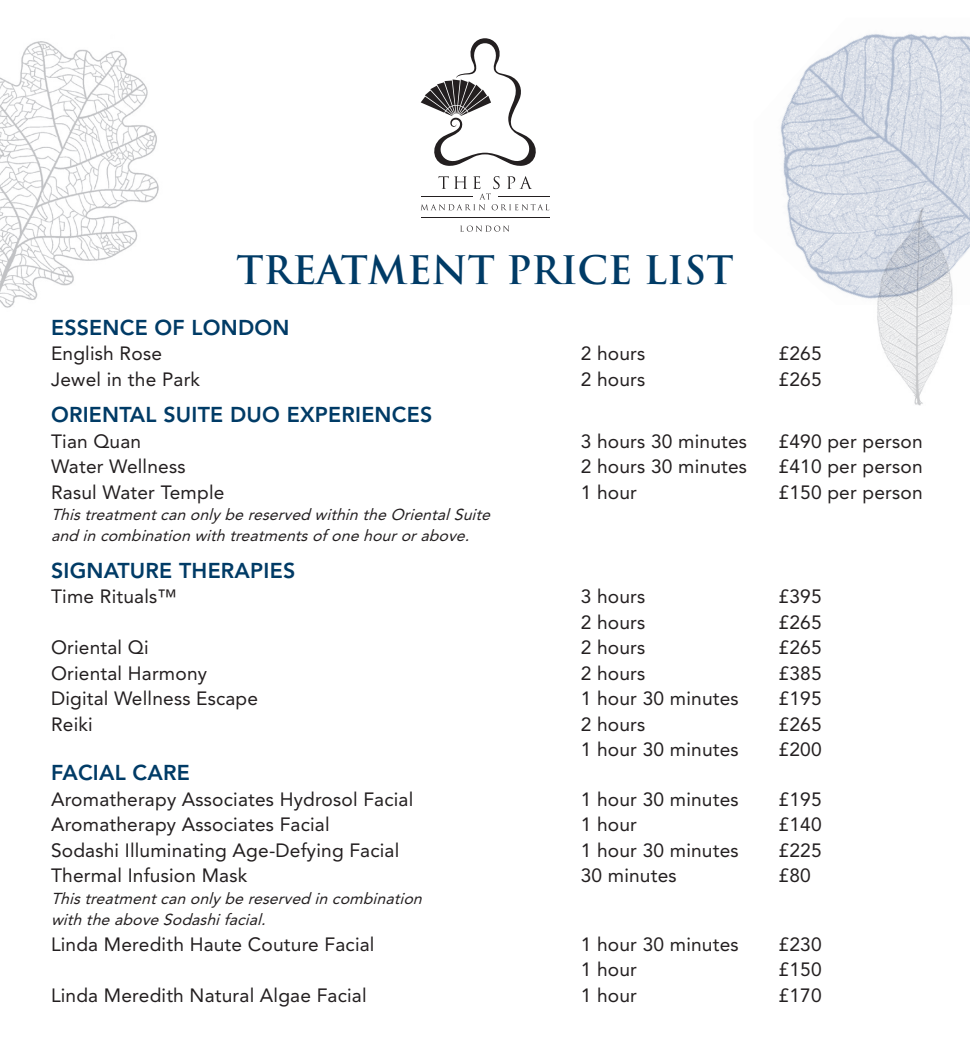
<style>
.page{position:relative;width:970px;height:1046px;background:#fff}
.page>*{position:absolute;margin:0;border:0;box-sizing:border-box;transform-origin:0 0}
.t1{font:700 38.25px "Trajan Pro";color:#003b66}
.t2{font:800 21.38px "Avenir";letter-spacing:.01em;color:#003b66}
.t3{font:19.12px "Avenir";letter-spacing:.01em;color:#231f20}
.t4{font:italic 15.75px/21.4px "Avenir";color:#231f20}
</style>
<div class="page">
<img style="left:0;top:41px;width:159px;height:267px">
<img style="left:780px;top:34px;width:189px;height:265px">
<img style="left:869px;top:202px;width:91px;height:204px">
<svg style="left:420px;top:38px;width:116px;height:128px"></svg>
<hr style="left:420px;top:218px;width:129px;height:1px;background:#231f20">
<svg style="left:421px;top:176px;width:128px;height:34px"></svg>
<svg style="left:460px;top:226px;width:49px;height:6px"></svg>
<h1 class="t1" style="left:236px;top:246px;width:498px">TREATMENT PRICE LIST</h1>
<p class="t2" style="left:51px;top:314px;width:240px">ESSENCE OF LONDON</p>
<p class="t3" style="left:51px;top:342px;width:112px">English Rose</p>
<p class="t3" style="left:580px;top:342px;width:66px">2 hours</p>
<p class="t3" style="left:778px;top:342px;width:45px">£265</p>
<p class="t3" style="left:51px;top:368px;width:151px">Jewel in the Park</p>
<p class="t3" style="left:580px;top:368px;width:66px">2 hours</p>
<p class="t3" style="left:778px;top:368px;width:45px">£265</p>
<p class="t2" style="left:51px;top:402px;width:383px">ORIENTAL SUITE DUO EXPERIENCES</p>
<p class="t3" style="left:51px;top:430px;width:92px">Tian Quan</p>
<p class="t3" style="left:580px;top:430px;width:168px">3 hours 30 minutes</p>
<p class="t3" style="left:778px;top:430px;width:146px">£490 per person</p>
<p class="t3" style="left:51px;top:455px;width:136px">Water Wellness</p>
<p class="t3" style="left:580px;top:455px;width:168px">2 hours 30 minutes</p>
<p class="t3" style="left:778px;top:455px;width:146px">£410 per person</p>
<p class="t3" style="left:51px;top:481px;width:175px">Rasul Water Temple</p>
<p class="t3" style="left:580px;top:481px;width:58px">1 hour</p>
<p class="t3" style="left:778px;top:481px;width:146px">£150 per person</p>
<p class="t4" style="left:51px;top:504px;width:445px">Thistreatmentcan onlybe reserved within the OrientalSuite and in combination with treatmentsofone hourorabove.</p>
<p class="t2" style="left:51px;top:558px;width:246px">SIGNATURE THERAPIES</p>
<p class="t3" style="left:51px;top:586px;width:127px">Time Rituals™</p>
<p class="t3" style="left:580px;top:586px;width:66px">3 hours</p>
<p class="t3" style="left:778px;top:586px;width:45px">£395</p>
<p class="t3" style="left:580px;top:611px;width:66px">2 hours</p>
<p class="t3" style="left:778px;top:611px;width:45px">£265</p>
<p class="t3" style="left:51px;top:637px;width:99px">Oriental Qi</p>
<p class="t3" style="left:580px;top:637px;width:66px">2 hours</p>
<p class="t3" style="left:778px;top:637px;width:45px">£265</p>
<p class="t3" style="left:51px;top:662px;width:157px">Oriental Harmony</p>
<p class="t3" style="left:580px;top:662px;width:66px">2 hours</p>
<p class="t3" style="left:778px;top:662px;width:45px">£385</p>
<p class="t3" style="left:51px;top:688px;width:208px">Digital Wellness Escape</p>
<p class="t3" style="left:580px;top:688px;width:159px">1 hour 30 minutes</p>
<p class="t3" style="left:778px;top:688px;width:45px">£195</p>
<p class="t3" style="left:51px;top:713px;width:43px">Reiki</p>
<p class="t3" style="left:580px;top:713px;width:66px">2 hours</p>
<p class="t3" style="left:778px;top:713px;width:45px">£265</p>
<p class="t3" style="left:580px;top:739px;width:159px">1 hour 30 minutes</p>
<p class="t3" style="left:778px;top:739px;width:45px">£200</p>
<p class="t2" style="left:51px;top:760px;width:140px">FACIAL CARE</p>
<p class="t3" style="left:51px;top:788px;width:364px">Aromatherapy Associates Hydrosol Facial</p>
<p class="t3" style="left:580px;top:788px;width:159px">1 hour 30 minutes</p>
<p class="t3" style="left:778px;top:788px;width:45px">£195</p>
<p class="t3" style="left:51px;top:813px;width:280px">Aromatherapy Associates Facial</p>
<p class="t3" style="left:580px;top:813px;width:58px">1 hour</p>
<p class="t3" style="left:778px;top:813px;width:45px">£140</p>
<p class="t3" style="left:51px;top:839px;width:350px">Sodashi Illuminating Age-Defying Facial</p>
<p class="t3" style="left:580px;top:839px;width:159px">1 hour 30 minutes</p>
<p class="t3" style="left:778px;top:839px;width:45px">£225</p>
<p class="t3" style="left:51px;top:864px;width:198px">Thermal Infusion Mask</p>
<p class="t3" style="left:580px;top:864px;width:97px">30 minutes</p>
<p class="t3" style="left:778px;top:864px;width:34px">£80</p>
<p class="t4" style="left:51px;top:888px;width:377px">Thistreatmentcan onlybe reserved in combination with the above Sodashifacial.</p>
<p class="t3" style="left:51px;top:933px;width:325px">Linda Meredith Haute Couture Facial</p>
<p class="t3" style="left:580px;top:933px;width:159px">1 hour 30 minutes</p>
<p class="t3" style="left:778px;top:933px;width:45px">£230</p>
<p class="t3" style="left:580px;top:958px;width:58px">1 hour</p>
<p class="t3" style="left:778px;top:958px;width:45px">£150</p>
<p class="t3" style="left:51px;top:984px;width:317px">Linda Meredith Natural Algae Facial</p>
<p class="t3" style="left:580px;top:984px;width:58px">1 hour</p>
<p class="t3" style="left:778px;top:984px;width:45px">£170</p>
</div>
